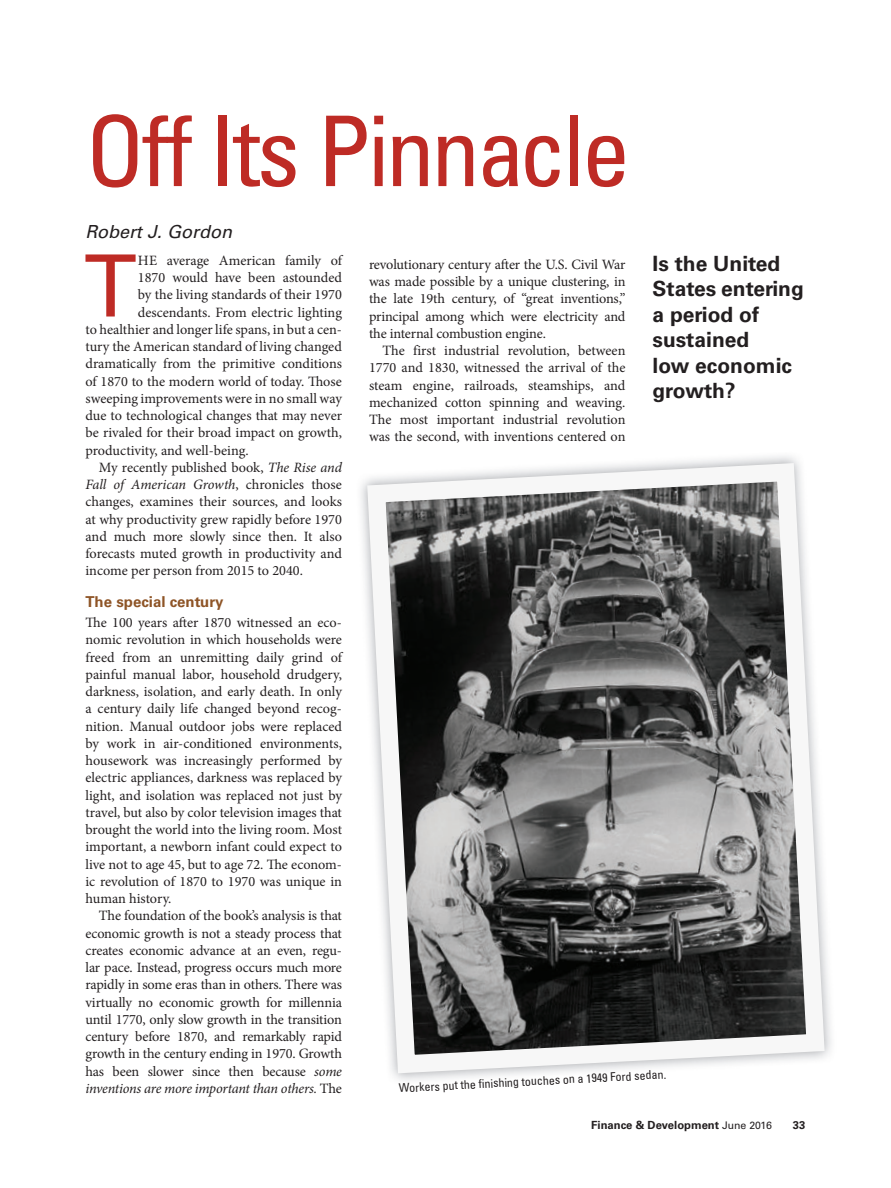
<style>
.page{position:relative;width:891px;height:1188px;background:#fff}
.page>*{position:absolute;margin:0;border:0;box-sizing:border-box;transform-origin:0 0}
.t1{font:condensed 97.5px "Univers LT Std";letter-spacing:-.035em;color:#be2b25}
.t2{font:85.95px "Univers LT Std";color:#be2b25}
.t3{font:700 21px/25.5px "Univers LT Std";color:#231f20}
.t4{font:italic 18px "Univers LT Std";color:#231f20}
.t5{font:700 15px "Univers LT Std";color:#8e5426}
.t6{font:14.25px/17.2px "Minion Pro";letter-spacing:-.005em;color:#231f20;text-align:justify}
.t7{font:italic 14.25px "Minion Pro";letter-spacing:-.01em;color:#231f20}
.t8{font:condensed 12px "Univers LT Std";color:#231f20}
.t9{font:700 11.25px "Univers LT Std";color:#231f20}
.s1{font-style:italic}
.s2{font-style:normal}
.s3{font-weight:400;font-size:10.5px}
</style>
<div class="page">
<svg style="left:361px;top:456px;width:470px;height:625px"></svg>
<h1 class="t1" style="left:86px;top:90px;width:547px">Off Its Pinnacle</h1>
<p class="t4" style="left:86px;top:221px;width:148px">Robert J. Gordon</p>
<p class="t6" style="left:369px;top:256px;width:258px">revolutionary century after the U.S. Civil War was made possible by a unique clustering, in the late 19th century, of “great inventions,” principal among which were electricity and the internal combustion engine.</p>
<p class="t6" style="left:369px;top:342px;width:258px;text-indent:13px">The first industrial revolution, between 1770 and 1830, witnessed the arrival of the steam engine, railroads, steamships, and mechanized cotton spinning and weaving.<br>The most important industrial revolution was the second, with inventions centered on</p>
<h2 class="t2" style="left:84px;top:235px;width:54px">T</h2>
<p class="t6" style="left:138px;top:252px;width:206px">HE average American family of</p>
<h3 class="t3" style="left:652px;top:251px;width:153px">Is the United<br>States entering a period of sustained<br>low economic growth?</h3>
<p class="t6" style="left:138px;top:269px;width:206px">1870 would have been astounded</p>
<p class="t6" style="left:138px;top:286px;width:206px">by the living standards of their 1970</p>
<p class="t6" style="left:138px;top:303px;width:206px">descendants. From electric lighting</p>
<p class="t6" style="left:85px;top:321px;width:258px">to healthier and longer life spans, in but a cen-</p>
<p class="t6" style="left:85px;top:338px;width:258px">tury the American standard of living changed</p>
<p class="t6" style="left:85px;top:355px;width:258px">dramatically from the primitive conditions</p>
<p class="t6" style="left:85px;top:372px;width:258px">of 1870 to the modern world of today. Those</p>
<p class="t6" style="left:85px;top:390px;width:258px">sweeping improvements were in no small way</p>
<p class="t6" style="left:85px;top:407px;width:258px">due to technological changes that may never</p>
<p class="t6" style="left:85px;top:424px;width:258px">be rivaled for their broad impact on growth,</p>
<p class="t6" style="left:85px;top:441px;width:165px">productivity, and well-being.</p>
<p class="t6" style="left:99px;top:459px;width:245px">My recently published book, <span class="s1">The Rise and</span></p>
<p class="t7" style="left:85px;top:475px;width:258px">Fall of American Growth<span class="s2">, chronicles those</span></p>
<p class="t6" style="left:85px;top:493px;width:258px">changes, examines their sources, and looks</p>
<p class="t6" style="left:85px;top:511px;width:258px">at why productivity grew rapidly before 1970</p>
<p class="t6" style="left:85px;top:528px;width:258px">and much more slowly since then. It also</p>
<p class="t6" style="left:85px;top:545px;width:258px">forecasts muted growth in productivity and</p>
<p class="t6" style="left:85px;top:562px;width:219px">income per person from 2015 to 2040.</p>
<p class="t5" style="left:86px;top:593px;width:140px">The special century</p>
<p class="t6" style="left:86px;top:614px;width:258px">The 100 years after 1870 witnessed an eco&shy;nomic revolution in which households were freed from an unremitting daily grind of painful manual labor, household drudgery, darkness, isolation, and early death. In only a century daily life changed beyond recog&shy;nition. Manual outdoor jobs were replaced by work in air-conditioned environments, housework was increasingly performed by electric appliances, darkness was replaced by light, and isolation was replaced not just by travel, but also by color television images that brought the world into the living room. Most important, a newborn infant could expect to live not to age 45, but to age 72. The econom&shy;ic revolution of 1870 to 1970 was unique in human history.</p>
<p class="t6" style="left:86px;top:907px;width:258px;text-indent:13px">The foundation of the book’s analysis is that economic growth is not a steady process that creates economic advance at an even, regu&shy;lar pace. Instead, progress occurs much more rapidly in some eras than in others. There was virtually no economic growth for millennia until 1770, only slow growth in the transition century before 1870, and remarkably rapid growth in the century ending in 1970. Growth has been slower since then because <span class="s1">some inventions are more important than others.</span> The</p>
<p class="t8" style="left:399px;top:1081px;width:269px;rotate:-3deg">Workers put the finishing touches on a 1949 Ford sedan.</p>
<p class="t9" style="left:591px;top:1118px;width:182px">Finance &amp; Development <span class="s3">June 2016</span></p>
<p class="t9" style="left:793px;top:1118px;width:14px">33</p>
</div>
